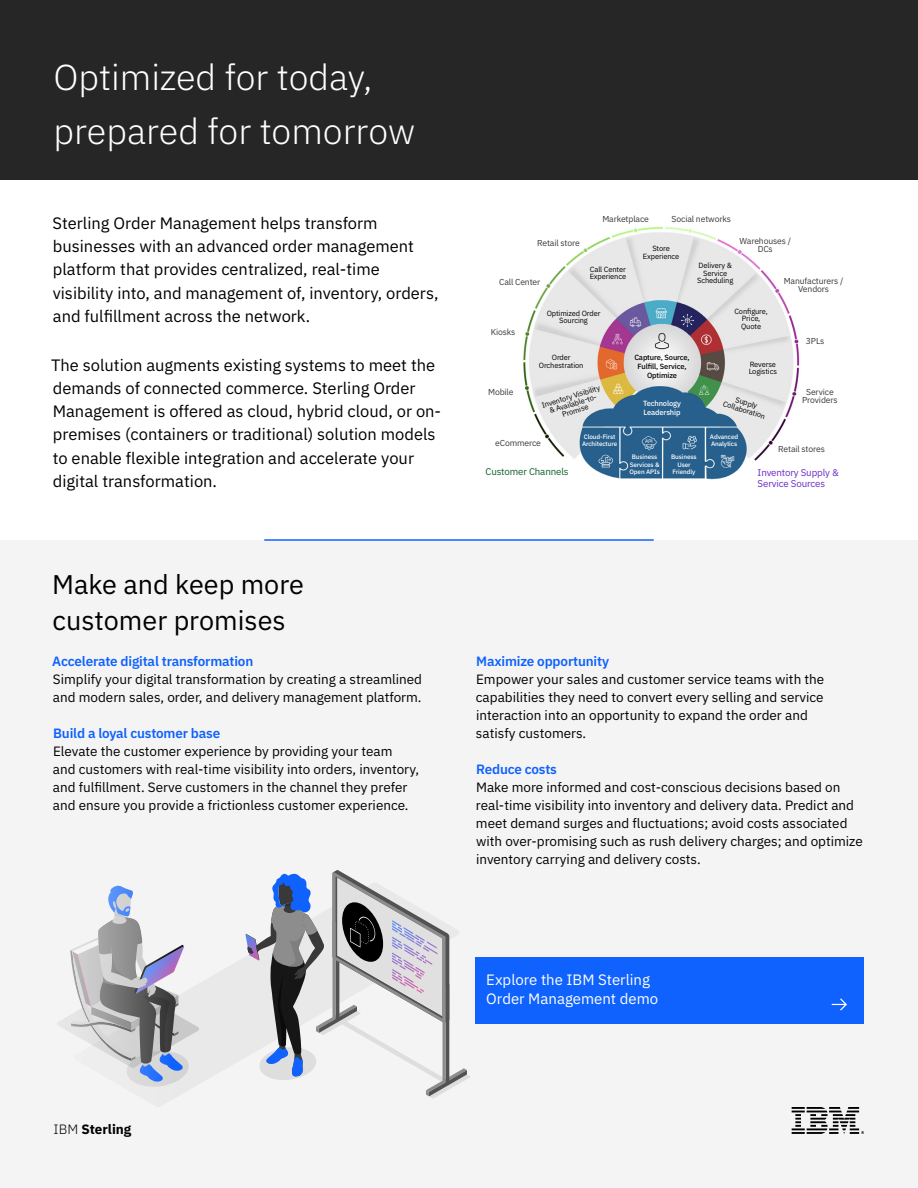
<style>
.page{position:relative;width:918px;height:1188px;background:#fff}
.page>*{position:absolute;margin:0;border:0;box-sizing:border-box;transform-origin:0 0}
.t1{font:300 36px/54px "IBM Plex Sans";color:#fff}
.H1_Header{font:27px/36px "IBM Plex Sans";color:#000}
.Body_callout_14_18_b{font:16.5px/23.2px "IBM Plex Sans";color:#000}
.Body_Copy{font:15px/19.4px "IBM Plex Sans";color:#fff}
.Bullets{font:13.5px/18px "IBM Plex Sans";color:#000}
.Body{font:700 13.5px "IBM Plex Sans";color:#000}
.Body-2{font:9.75px/10.5px "IBM Plex Sans";letter-spacing:-.015em;color:#6929c4}
.Body-3{font:9.75px "IBM Plex Sans";letter-spacing:-.015em;color:#0e6027}
.Body-4{font:8.7px/8.2px "IBM Plex Sans";letter-spacing:-.015em;color:#393939;text-align:center}
.Body-5{font:7.5px/7.5px "IBM Plex Sans";letter-spacing:-.015em;color:#000;text-align:center}
.Body-6{font:500 7.5px/9px "IBM Plex Sans";letter-spacing:-.015em;color:#000;text-align:center}
.Body-7{font:500 7.5px/9px "IBM Plex Sans";letter-spacing:-.015em;color:#fff}
.Body-8{font:500 6.3px/7.5px "IBM Plex Sans";letter-spacing:-.015em;color:#fff}
.s1{font-weight:600;color:#0f62fe}
.s2{font-weight:300}
</style>
<div class="page">
<div style="left:0;top:540px;width:918px;height:539px;background:#f4f4f4"></div>
<div style="left:0;top:864px;width:918px;height:324px;background:#f4f4f4"></div>
<svg style="left:172px;top:958px;width:73px;height:141px;fill:#e9e9e9"></svg>
<svg style="left:245px;top:870px;width:225px;height:229px"></svg>
<svg style="left:57px;top:885px;width:142px;height:202px"></svg>
<div style="left:476px;top:957px;width:388px;height:67px;background:#0f62fe"></div>
<svg style="left:832px;top:998px;width:15px;height:13px"></svg>
<svg style="left:792px;top:1107px;width:72px;height:27px"></svg>
<div style="left:0;top:0;width:918px;height:180px;background:#262626"></div>
<hr style="left:265px;top:539px;width:388px;height:2px;background:#0f62fe">
<img style="left:523px;top:226px;width:277px;height:254px">
<p class="t1" style="left:54px;top:47px;width:363px">Optimized for today, prepared for tomorrow</p>
<p class="Body_callout_14_18_b" style="left:53px;top:210px;width:387px">Sterling Order Management helps transform businesses with an advanced order management platform that provides centralized, real-time visibility into, and management of, inventory, orders, and fulfillment across the network.</p>
<p class="Body_callout_14_18_b" style="left:51px;top:352px;width:392px">The solution augments existing systems to meet the demands of connected commerce. Sterling Order Management is offered as cloud, hybrid cloud, or on&shy;premises (containers or traditional) solution models to enable flexible integration and accelerate your digital transformation.</p>
<p class="H1_Header" style="left:52px;top:564px;width:253px">Make and keep more customer promises</p>
<p class="Bullets" style="left:52px;top:651px;width:371px"><span class="s1">Accelerate digital transformation<br></span>Simplify your digital transformation by creating a streamlined and modern sales, order, and delivery management platform.</p>
<p class="Bullets" style="left:53px;top:723px;width:368px"><span class="s1">Build a loyal customer base<br></span>Elevate the customer experience by providing your team<br>and customers with real-time visibility into orders, inventory, and fulfillment. Serve customers in the channel they prefer and ensure you provide a frictionless customer experience.</p>
<p class="Body-4" style="left:602px;top:214px;width:48px">Marketplace</p>
<p class="Body-4" style="left:672px;top:214px;width:61px">Social networks</p>
<p class="Body-4" style="left:537px;top:239px;width:44px">Retail store</p>
<p class="Body-5" style="left:590px;top:265px;width:38px;text-align:left">Call Center<br>Experience</p>
<p class="Body-5" style="left:547px;top:309px;width:55px">Optimized Order<br>Sourcing</p>
<p class="Body-5" style="left:539px;top:353px;width:46px">Order<br>Orchestration</p>
<p class="Body-4" style="left:499px;top:277px;width:43px">Call Center</p>
<p class="Body-4" style="left:491px;top:327px;width:26px">Kiosks</p>
<p class="Body-4" style="left:488px;top:387px;width:27px">Mobile</p>
<p class="Body-5" style="left:541px;top:401px;width:62px;rotate:-17deg">Inventory Visibility &amp; Available-to-<br>Promise</p>
<p class="Body-5" style="left:643px;top:244px;width:38px">Store<br>Experience</p>
<p class="Body-6" style="left:634px;top:353px;width:57px">Capture, Source,<br>Fulfill, Service,<br>Optimize</p>
<p class="Body-7" style="left:643px;top:398px;width:40px">Technology<br>Leadership</p>
<p class="Body-4" style="left:739px;top:236px;width:53px">Warehouses /<br>DCs</p>
<p class="Body-4" style="left:784px;top:276px;width:61px">Manufacturers /<br>Vendors</p>
<p class="Body-5" style="left:697px;top:261px;width:38px">Delivery &amp;<br>Service<br>Scheduling</p>
<p class="Body-5" style="left:734px;top:307px;width:35px">Configure,<br>Price,<br>Quote</p>
<p class="Body-5" style="left:749px;top:360px;width:30px;text-align:left">Reverse<br>Logistics</p>
<p class="Body-5" style="left:727px;top:392px;width:45px;rotate:17deg">Supply<br>Collaboration</p>
<p class="Body-4" style="left:806px;top:336px;width:20px">3PLs</p>
<p class="Body-4" style="left:802px;top:387px;width:37px">Service<br>Providers</p>
<p class="Body-8" style="left:582px;top:432px;width:37px">Cloud-First<br>Architecture</p>
<p class="Body-8" style="left:710px;top:432px;width:30px">Advanced<br>Analytics</p>
<p class="Body-8" style="left:630px;top:453px;width:32px;text-align:center">Business<br>Services &amp;<br>Open APIs</p>
<p class="Body-8" style="left:671px;top:453px;width:27px;text-align:center">Business<br>User<br>Friendly</p>
<p class="Body-4" style="left:495px;top:438px;width:47px">eCommerce</p>
<p class="Body-4" style="left:778px;top:444px;width:48px">Retail stores</p>
<p class="Body-3" style="left:485px;top:464px;width:85px">Customer Channels</p>
<p class="Body-2" style="left:758px;top:467px;width:83px">Inventory Supply &amp;<br>Service Sources</p>
<p class="Bullets" style="left:476px;top:651px;width:350px"><span class="s1">Maximize opportunity<br></span>Empower your sales and customer service teams with the capabilities they need to convert every selling and service interaction into an opportunity to expand the order and satisfy customers.</p>
<p class="Bullets" style="left:476px;top:759px;width:388px"><span class="s1">Reduce costs<br></span>Make more informed and cost-conscious decisions based on real-time visibility into inventory and delivery data. Predict and meet demand surges and fluctuations; avoid costs associated with over-promising such as rush delivery charges; and optimize inventory carrying and delivery costs.</p>
<p class="Body_Copy" style="left:486px;top:969px;width:173px">Explore the IBM Sterling<br>Order Management demo</p>
<p class="Body" style="left:54px;top:1118px;width:79px"><span class="s2">IBM</span> Sterling</p>
</div>
